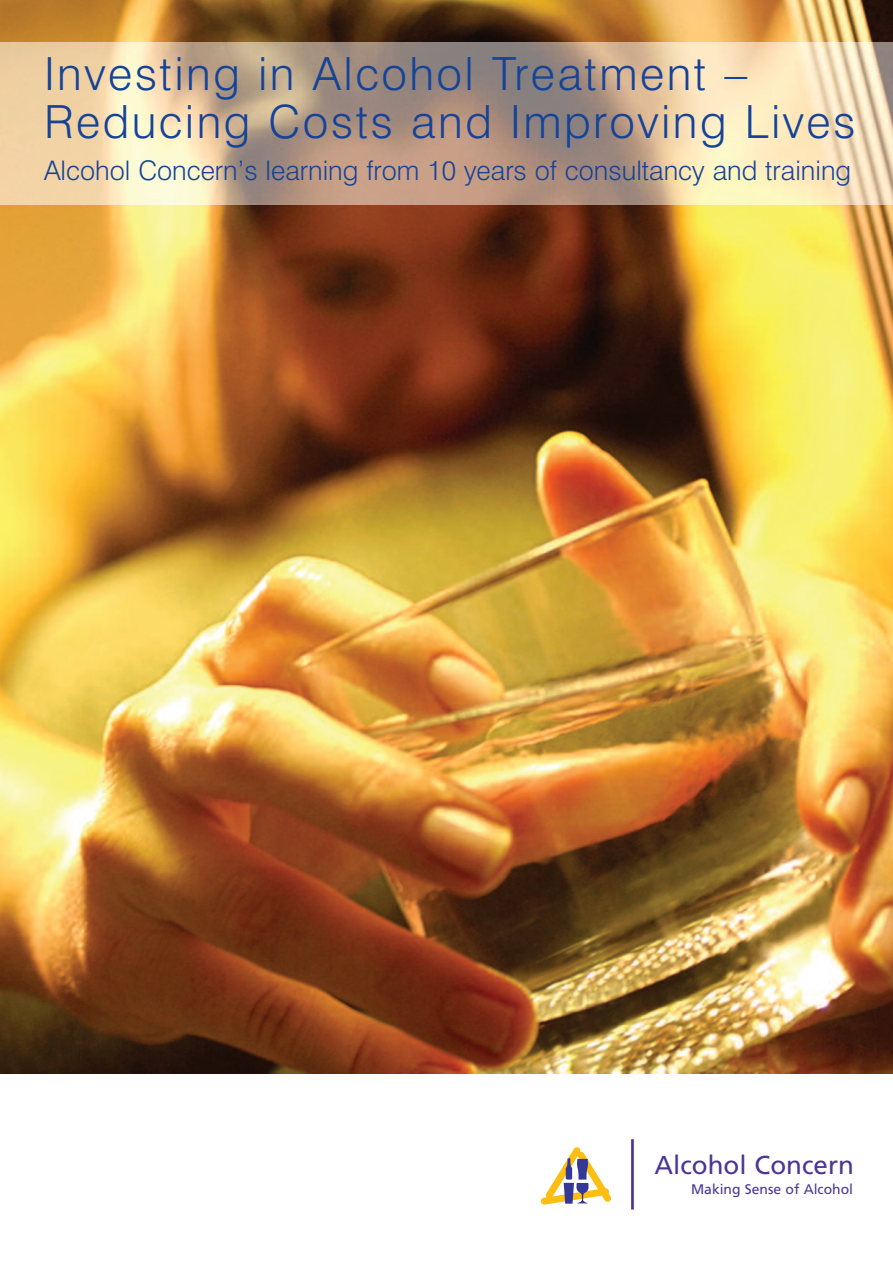
<style>
.page{position:relative;width:893px;height:1263px;background:#fff}
.page>*{position:absolute;margin:0;border:0;box-sizing:border-box;transform-origin:0 0}
.t1{font:300 45.75px/48px "Swiss 721 BT";letter-spacing:.055em;color:#154398}
.t2{font:300 27px "Swiss 721 BT";color:#154398}
.t3{font:25.95px "Frutiger";color:#4d3595}
.t4{font:13.95px "Frutiger";color:#4d3595}
</style>
<div class="page">
<img style="left:0;top:0;width:893px;height:1073px">
<svg style="left:540px;top:1147px;width:71px;height:58px"></svg>
<hr style="left:631px;top:1139px;width:3px;height:70px;background:#4d3595">
<img style="left:0;top:43px;width:893px;height:161px">
<h1 class="t1" style="left:44px;top:54px;width:813px">Investing in Alcohol Treatment –<br>Reducing Costs and Improving Lives</h1>
<p class="t2" style="left:44px;top:161px;width:809px">Alcohol Concern’s learning from 10 years of consultancy and training</p>
<p class="t3" style="left:654px;top:1154px;width:201px">Alcohol Concern</p>
<p class="t4" style="left:691px;top:1183px;width:163px">Making Sense of Alcohol</p>
</div>
